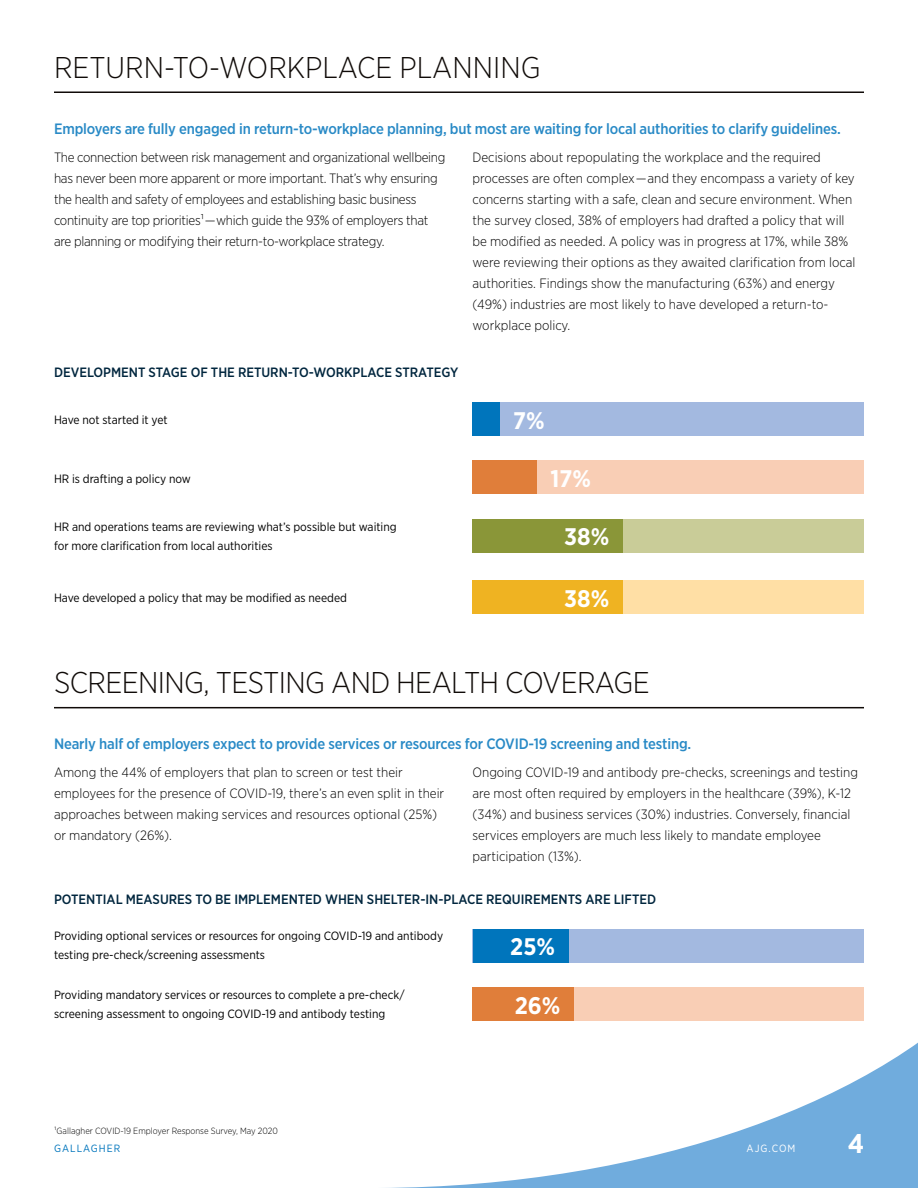
<style>
.page{position:relative;width:918px;height:1188px;background:#fff}
.page>*{position:absolute;margin:0;border:0;box-sizing:border-box;transform-origin:0 0}
.Headline{font:300 30px "Gotham Narrow";letter-spacing:-.02em;color:#100b08}
.Headline-2{font:300 30px "Gotham Narrow";color:#100b08}
.t1{font:700 27px "Gotham Narrow";color:#fff}
.BODY{font:700 24px "Gotham Narrow";color:#fff}
.Subheader_1{font:500 15px "Gotham Narrow";letter-spacing:-.01em;color:#298ac6}
.Body_Text{font:300 13.5px/21px "Gotham Narrow";color:#000}
.Body_Text-2{font:300 13.5px/21px "Gotham Narrow";letter-spacing:-.02em;color:#000}
.Chart_Header{font:500 13.5px "Gotham Narrow";color:#00263e}
.Chart_Text{font:12px/19.5px "Gotham Narrow";color:#000}
.t2{font:10.5px "Gotham Narrow";letter-spacing:.1em;color:#0075bc}
.t3{font:10.5px "Gotham Narrow";letter-spacing:.1em;color:#fff}
.Endnotes_Source{font:300 9px "Gotham Narrow";color:#000}
</style>
<div class="page">
<svg style="left:386px;top:987px;width:532px;height:201px"></svg>
<div style="left:473px;top:929px;width:391px;height:33px;background:#a3b9e0"></div>
<div style="left:473px;top:987px;width:391px;height:34px;background:#f9ceb5"></div>
<div style="left:473px;top:987px;width:101px;height:34px;background:#e07e3a"></div>
<div style="left:473px;top:929px;width:96px;height:33px;background:#0075bc"></div>
<div style="left:473px;top:581px;width:391px;height:33px;background:#ffdfa5"></div>
<div style="left:473px;top:581px;width:150px;height:33px;background:#efb322"></div>
<div style="left:473px;top:519px;width:391px;height:34px;background:#c9cc98"></div>
<div style="left:473px;top:519px;width:150px;height:34px;background:#8a9638"></div>
<div style="left:473px;top:402px;width:391px;height:34px;background:#a3b9e0"></div>
<div style="left:473px;top:461px;width:391px;height:33px;background:#f9ceb5"></div>
<div style="left:473px;top:402px;width:27px;height:34px;background:#0075bc"></div>
<div style="left:473px;top:461px;width:64px;height:33px;background:#e07e3a"></div>
<hr style="left:54px;top:91px;width:810px;height:2px;background:#100b08">
<hr style="left:54px;top:707px;width:810px;height:1px;background:#100b08">
<p class="Headline-2" style="left:54px;top:49px;width:488px">RETURN-TO-WORKPLACE PLANNING</p>
<p class="Subheader_1" style="left:54px;top:119px;width:788px">Employers are fully engaged in return-to-workplace planning, but most are waiting for local authorities to clarify guidelines.</p>
<p class="Body_Text-2" style="left:54px;top:146px;width:393px">The connection between risk management and organizational wellbeing has never been more apparent or more important. That’s why ensuring the health and safety of employees and establishing basic business continuity are top priorities¹ — which guide the 93% of employers that are planning or modifying their return-to-workplace strategy.</p>
<p class="Body_Text" style="left:472px;top:146px;width:384px">Decisions about repopulating the workplace and the required processes are often complex — and they encompass a variety of key concerns starting with a safe, clean and secure environment. When the survey closed, 38% of employers had drafted a policy that will be modified as needed. A policy was in progress at 17%, while 38% were reviewing their options as they awaited clarification from local authorities. Findings show the manufacturing (63%) and energy (49%) industries are most likely to have developed a return-to&shy;workplace policy.</p>
<p class="Chart_Header" style="left:54px;top:364px;width:406px">DEVELOPMENT STAGE OF THE RETURN-TO-WORKPLACE STRATEGY</p>
<p class="Chart_Text" style="left:54px;top:410px;width:115px">Have not started it yet</p>
<p class="Chart_Text" style="left:54px;top:468px;width:138px">HR is drafting a policy now</p>
<p class="Chart_Text" style="left:54px;top:517px;width:344px">HR and operations teams are reviewing what’s possible but waiting for more clarification from local authorities</p>
<p class="Chart_Text" style="left:54px;top:588px;width:295px">Have developed a policy that may be modified as needed</p>
<p class="BODY" style="left:513px;top:405px;width:33px">7%</p>
<p class="BODY" style="left:551px;top:463px;width:42px">17%</p>
<p class="BODY" style="left:564px;top:522px;width:47px">38%</p>
<p class="BODY" style="left:564px;top:583px;width:47px">38%</p>
<p class="Headline" style="left:54px;top:665px;width:597px">SCREENING, TESTING AND HEALTH COVERAGE</p>
<p class="Subheader_1" style="left:54px;top:735px;width:639px">Nearly half of employers expect to provide services or resources for COVID-19 screening and testing.</p>
<p class="Body_Text" style="left:54px;top:762px;width:392px">Among the 44% of employers that plan to screen or test their employees for the presence of COVID-19, there’s an even split in their approaches between making services and resources optional (25%) or mandatory (26%).</p>
<p class="Body_Text" style="left:472px;top:762px;width:387px">Ongoing COVID-19 and antibody pre-checks, screenings and testing are most often required by employers in the healthcare (39%), K-12 (34%) and business services (30%) industries. Conversely, financial services employers are much less likely to mandate employee participation (13%).</p>
<p class="Chart_Header" style="left:54px;top:890px;width:604px">POTENTIAL MEASURES TO BE IMPLEMENTED WHEN SHELTER-IN-PLACE REQUIREMENTS ARE LIFTED</p>
<p class="Chart_Text" style="left:54px;top:926px;width:391px">Providing optional services or resources for ongoing COVID-19 and antibody testing pre-check/screening assessments</p>
<p class="Chart_Text" style="left:54px;top:985px;width:352px">Providing mandatory services or resources to complete a pre-check/ screening assessment to ongoing COVID-19 and antibody testing</p>
<p class="BODY" style="left:510px;top:931px;width:46px">25%</p>
<p class="BODY" style="left:515px;top:990px;width:47px">26%</p>
<p class="Endnotes_Source" style="left:54px;top:1125px;width:225px">¹Gallagher COVID-19 Employer Response Survey, May 2020</p>
<p class="t2" style="left:54px;top:1142px;width:68px">GALLAGHER</p>
<p class="t3" style="left:747px;top:1142px;width:50px">AJG.COM</p>
<h2 class="t1" style="left:848px;top:1126px;width:18px">4</h2>
</div>
